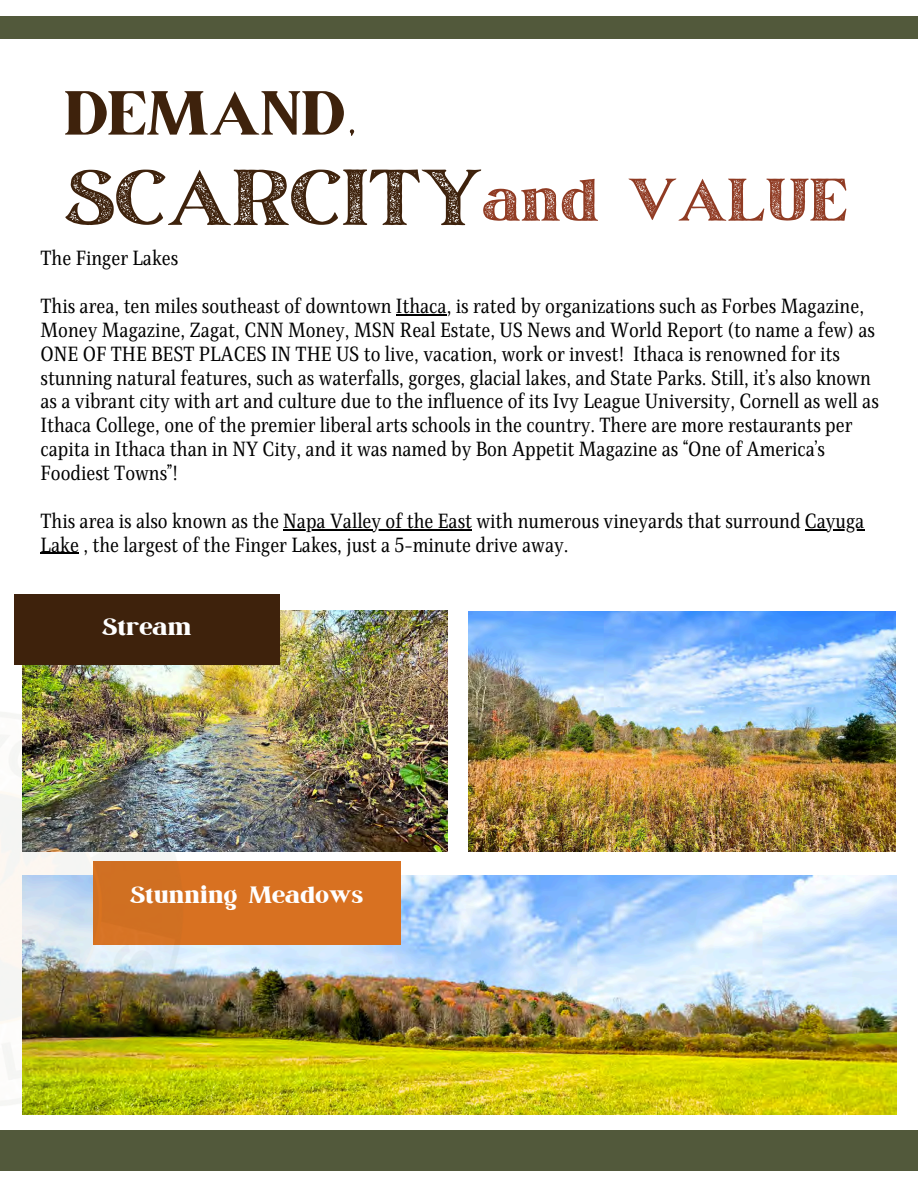
<style>
.page{position:relative;width:918px;height:1188px;background:#fff}
.page>*{position:absolute;margin:0;border:0;box-sizing:border-box;transform-origin:0 0}
.t1{font:94.35px "March Rough";color:#3e220c}
.t2{font:73.95px "March";color:#3e220c}
.t3{font:71.7px "March Rough";color:#903b23}
.t4{font:28.5px "March";color:#fff}
.t5{font:28.2px "March";color:#fff}
.t6{font:21px/23.9px "Singel";color:#000}
.s1{font-size:73.35px}
</style>
<div class="page">
<div style="left:0;top:16px;width:918px;height:23px;background:#52593b"></div>
<img style="left:22px;top:611px;width:425px;height:240px">
<img style="left:280px;top:875px;width:616px;height:240px">
<div style="left:93px;top:862px;width:307px;height:83px;background:#d87121"></div>
<img style="left:0;top:676px;width:280px;height:439px">
<div style="left:0;top:1130px;width:918px;height:41px;background:#52593b"></div>
<div style="left:14px;top:594px;width:266px;height:70px;background:#3e220c"></div>
<img style="left:468px;top:612px;width:428px;height:239px">
<hr style="left:396px;top:314px;width:51px;height:1px;background:#000">
<hr style="left:283px;top:529px;width:189px;height:1px;background:#000">
<hr style="left:805px;top:529px;width:59px;height:1px;background:#000">
<hr style="left:41px;top:553px;width:38px;height:1px;background:#000">
<p class="t2" style="left:65px;top:79px;width:291px">DEMAND<span class="s1">,</span></p>
<p class="t1" style="left:65px;top:154px;width:420px">SCARCITY</p>
<p class="t3" style="left:483px;top:167px;width:366px">and VALUE</p>
<p class="t6" style="left:41px;top:247px;width:139px">The Finger Lakes</p>
<p class="t6" style="left:41px;top:294px;width:840px">This area, ten miles southeast of downtown Ithaca, is rated by organizations such as Forbes Magazine, Money Magazine, Zagat, CNN Money, MSN Real Estate, US News and World Report (to name a few) as ONE OF THE BEST PLACES IN THE US to live, vacation, work or invest! Ithaca is renowned for its stunning natural features, such as waterfalls, gorges, glacial lakes, and State Parks. Still, it’s also known as a vibrant city with art and culture due to the influence of its Ivy League University, Cornell as well as Ithaca College, one of the premier liberal arts schools in the country. There are more restaurants per capita in Ithaca than in NY City, and it was named by Bon Appetit Magazine as “One of America’s Foodiest Towns”!</p>
<p class="t6" style="left:41px;top:509px;width:825px">This area is also known as the Napa Valley of the East with numerous vineyards that surround Cayuga</p>
<p class="t6" style="left:41px;top:533px;width:530px">Lake , the largest of the Finger Lakes, just a 5-minute drive away.</p>
<h3 class="t4" style="left:102px;top:614px;width:91px">Stream</h3>
<h4 class="t5" style="left:130px;top:882px;width:235px">Stunning Meadows</h4>
</div>
